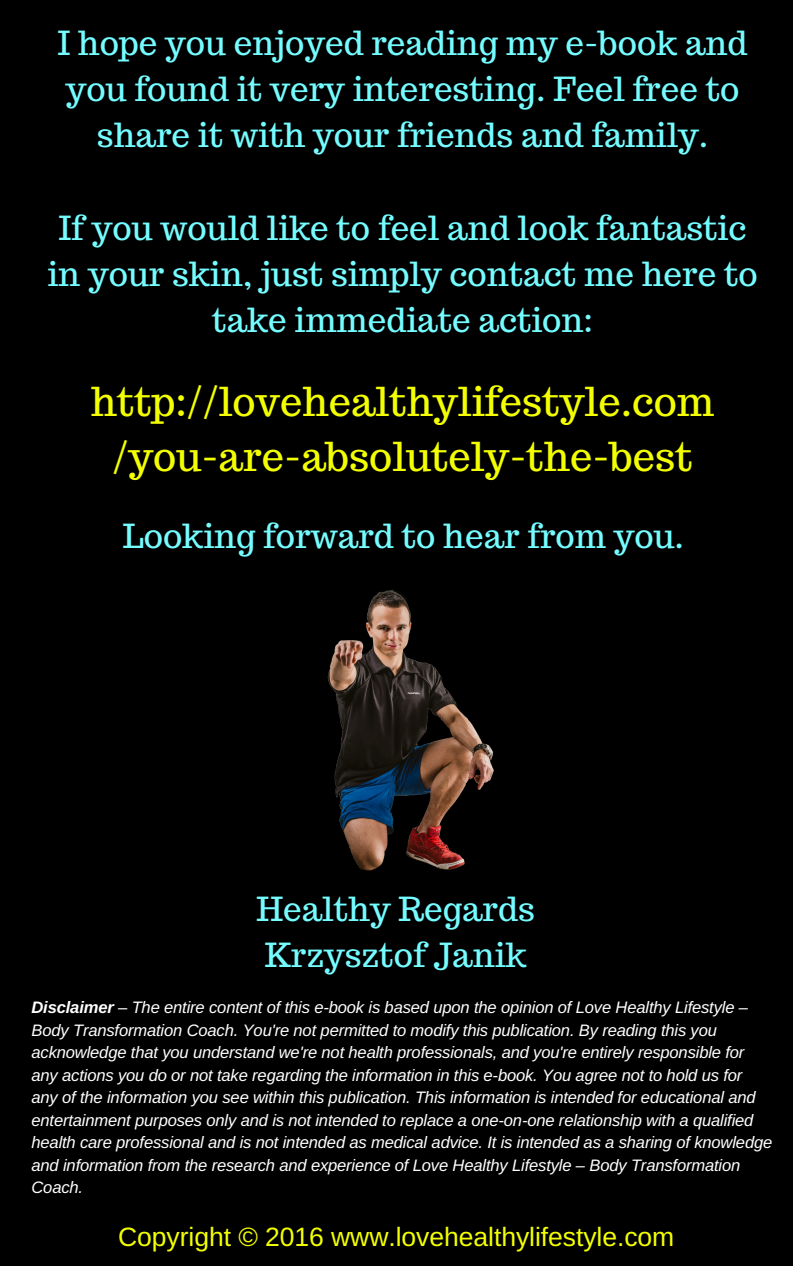
<style>
.page{position:relative;width:793px;height:1266px;background:#fff}
.page>*{position:absolute;margin:0;border:0;box-sizing:border-box;transform-origin:0 0}
.t1{font:39.75px/55.7px "Trocchi";color:#f3ff00;text-align:center}
.t2{font:33.15px/46.1px "Trocchi";color:#74fcff;text-align:center}
.t3{font:26.55px "Arimo";color:#f3ff00}
.t4{font:italic 16.58px/22.5px "Arimo";letter-spacing:-.01em;color:#fff}
.s1{font-weight:700}
</style>
<div class="page">
<div style="left:0;top:0;width:793px;height:1265px;background:#000"></div>
<img style="left:327px;top:590px;width:167px;height:281px">
<h2 class="t2" style="left:58px;top:20px;width:691px">I hope you enjoyed reading my e-book and you found it very interesting. Feel free to share it with your friends and family.</h2>
<h2 class="t2" style="left:48px;top:204px;width:711px">If you would like to feel and look fantastic in your skin, just simply contact me here to take immediate action:</h2>
<h1 class="t1" style="left:91px;top:373px;width:625px">http://lovehealthylifestyle.com /you-are-absolutely-the-best</h1>
<h2 class="t2" style="left:123px;top:513px;width:562px">Looking forward to hear from you.</h2>
<h2 class="t2" style="left:256px;top:886px;width:280px;text-align:left">Healthy Regards<br>Krzysztof Janik</h2>
<p class="t4" style="left:31px;top:996px;width:742px"><span class="s1">Disclaimer</span> – The entire content of this e-book is based upon the opinion of Love Healthy Lifestyle – Body Transformation Coach. You're not permitted to modify this publication. By reading this you acknowledge that you understand we're not health professionals, and you're entirely responsible for any actions you do or not take regarding the information in this e-book. You agree not to hold us for any of the information you see within this publication. This information is intended for educational and entertainment purposes only and is not intended to replace a one-on-one relationship with a qualified health care professional and is not intended as medical advice. It is intended as a sharing of knowledge and information from the research and experience of Love Healthy Lifestyle – Body Transformation Coach.</p>
<h3 class="t3" style="left:118px;top:1222px;width:558px">Copyright © 2016 www.lovehealthylifestyle.com</h3>
</div>
